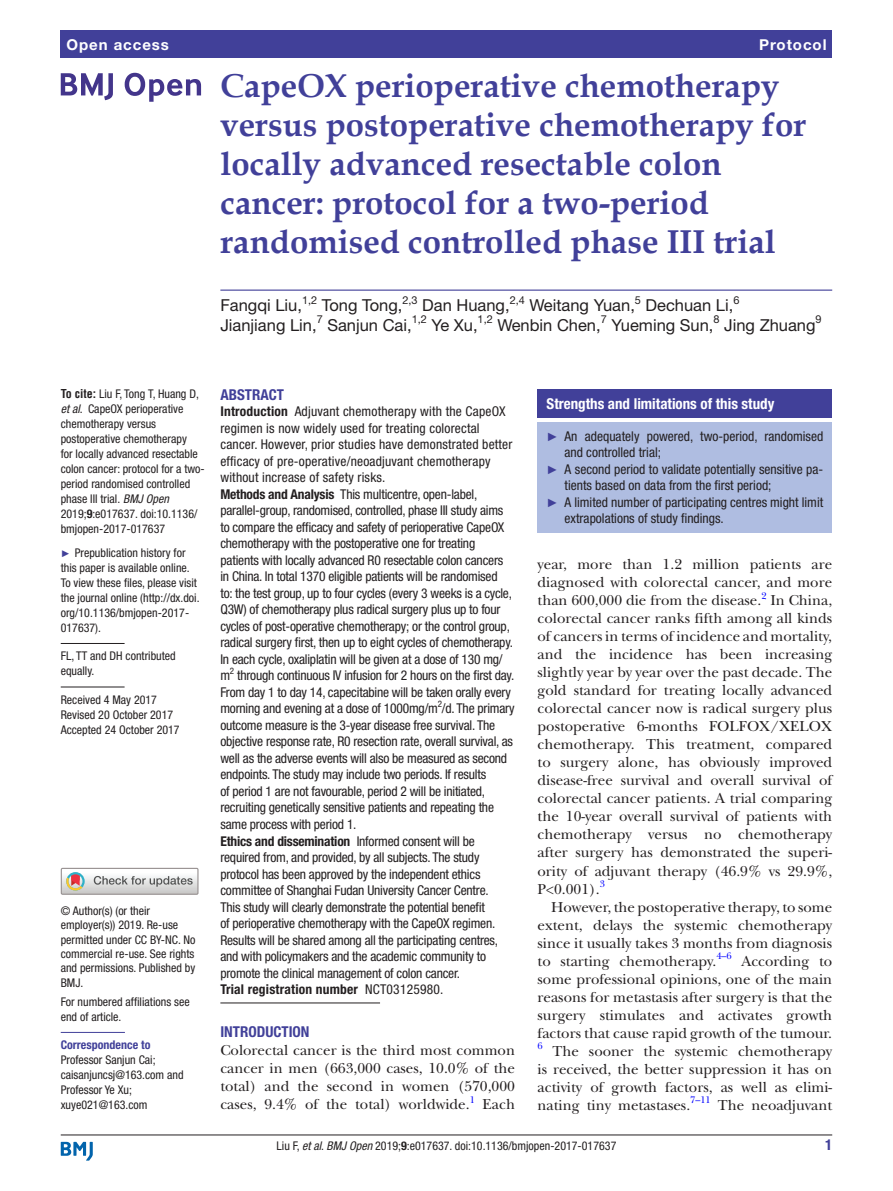
<style>
.page{position:relative;width:893px;height:1191px;background:#fff}
.page>*{position:absolute;margin:0;border:0;box-sizing:border-box;transform-origin:0 0}
.t1{font:700 33px/39px "Book Antiqua";color:#414099}
.t2{font:16.5px "Helvetica Neue LT Std";color:#231f20}
.t3{font:15px/18px "New Baskerville";color:#231f20;text-align:justify}
.t4{font:700 condensed 15px "Helvetica Neue LT Std";color:#fff}
.t5{font:700 condensed 15px "Helvetica Neue LT Std";color:#414099}
.t6{font:700 15px "Helvetica Neue LT Std";letter-spacing:.065em;color:#fff}
.t7{font:condensed 13.5px/16.5px "Helvetica Neue LT Std";letter-spacing:-.015em;color:#231f20}
.t8{font:condensed 12px/15px "Helvetica Neue LT Std";color:#231f20}
.t9{font:700 condensed 12px "Helvetica Neue LT Std";color:#414099}
.t10{font:10.95px "Helvetica Neue LT Std";color:#231f20}
.t11{font:9.9px "New Baskerville";color:#00f}
.s1{font-family:"Helvetica LT Std";font-weight:700}
.s2{font-style:italic}
.s3{font-weight:700}
.s4{font-family:"Arial";font-stretch:normal;font-size:9.75px;color:#414099}
.s5{font-family:"Arial";font-stretch:normal;font-size:12px;color:#414099}
</style>
<div class="page">
<hr style="left:61px;top:1134px;width:771px;height:1px;background:#231f20">
<svg style="left:61px;top:1141px;width:32px;height:19px"></svg>
<div style="left:61px;top:31px;width:771px;height:27px;background:#414099"></div>
<hr style="left:220px;top:289px;width:612px;height:2px;background:#414099">
<hr style="left:61px;top:643px;width:64px;height:1px;background:#231f20">
<hr style="left:61px;top:686px;width:64px;height:1px;background:#231f20">
<hr style="left:61px;top:1032px;width:64px;height:1px;background:#414099">
<svg style="left:61px;top:73px;width:52px;height:27px"></svg>
<svg style="left:125px;top:73px;width:76px;height:29px"></svg>
<div style="left:61px;top:867px;width:138px;height:27px;border:1px solid #969090"></div>
<svg style="left:61px;top:868px;width:137px;height:26px"></svg>
<hr style="left:220px;top:1002px;width:160px;height:1px;background:#231f20">
<div style="left:538px;top:389px;width:294px;height:29px;background:#414099"></div>
<div style="left:538px;top:422px;width:294px;height:110px;background:#afbde1"></div>
<p class="t6" style="left:66px;top:35px;width:104px">Open access</p>
<p class="t6" style="left:759px;top:35px;width:69px">Protocol</p>
<h1 class="t1" style="left:220px;top:66px;width:587px">CapeOX perioperative chemotherapy versus postoperative chemotherapy for locally advanced resectable colon cancer: protocol for a two-period randomised controlled phase III trial</h1>
<p class="t2" style="left:220px;top:296px;width:83px">Fangqi Liu,</p>
<p class="t10" style="left:302px;top:293px;width:17px">1,2</p>
<p class="t2" style="left:322px;top:296px;width:82px">Tong Tong,</p>
<p class="t10" style="left:402px;top:293px;width:17px">2,3</p>
<p class="t2" style="left:422px;top:296px;width:89px">Dan Huang,</p>
<p class="t10" style="left:510px;top:293px;width:17px">2,4</p>
<p class="t2" style="left:529px;top:296px;width:107px">Weitang Yuan,</p>
<p class="t10" style="left:635px;top:293px;width:8px">5</p>
<p class="t2" style="left:646px;top:296px;width:89px">Dechuan Li,</p>
<p class="t10" style="left:733px;top:293px;width:8px">6</p>
<p class="t2" style="left:220px;top:315px;width:98px">Jianjiang Lin,</p>
<p class="t10" style="left:317px;top:313px;width:8px">7</p>
<p class="t2" style="left:327px;top:315px;width:86px">Sanjun Cai,</p>
<p class="t10" style="left:412px;top:313px;width:17px">1,2</p>
<p class="t2" style="left:431px;top:315px;width:48px">Ye Xu,</p>
<p class="t10" style="left:478px;top:313px;width:17px">1,2</p>
<p class="t2" style="left:497px;top:315px;width:105px">Wenbin Chen,</p>
<p class="t10" style="left:601px;top:313px;width:8px">7</p>
<p class="t2" style="left:611px;top:315px;width:104px">Yueming Sun,</p>
<p class="t10" style="left:713px;top:313px;width:8px">8</p>
<p class="t2" style="left:724px;top:315px;width:93px">Jing Zhuang</p>
<p class="t10" style="left:816px;top:313px;width:8px">9</p>
<p class="t8" style="left:61px;top:386px;width:146px"><span class="s1">To cite:</span> Liu F, Tong T, Huang D, <span class="s2">et al</span>. CapeOX perioperative chemotherapy versus postoperative chemotherapy<br>for locally advanced resectable colon cancer: protocol for a two&shy;period randomised controlled phase III trial. <span class="s2">BMJ Open<br></span>2019;<span class="s3">9</span>:e017637. doi:10.1136/ bmjopen-2017-017637</p>
<p class="t8" style="left:61px;top:545px;width:140px"><span class="s4">►</span> Prepublication history for this paper is available online.<br>To view these files, please visit the journal online (http://dx.doi. org/10.1136/bmjopen-2017-<br>017637).</p>
<p class="t8" style="left:61px;top:648px;width:117px">FL, TT and DH contributed equally.</p>
<p class="t8" style="left:61px;top:692px;width:120px">Received 4 May 2017<br>Revised 20 October 2017<br>Accepted 24 October 2017</p>
<p class="t8" style="left:61px;top:903px;width:136px;line-height:14.4px">© Author(s) (or their employer(s)) 2019. Re-use permitted under CC BY-NC. No commercial re-use. See rights and permissions. Published by<br>BMJ.</p>
<p class="t8" style="left:61px;top:994px;width:130px">For numbered affiliations see end of article.</p>
<p class="t9" style="left:61px;top:1037px;width:91px">Correspondence to</p>
<p class="t8" style="left:61px;top:1052px;width:124px">Professor Sanjun Cai; caisanjuncsj@163.com and<br>Professor Ye Xu; xuye021@163.com</p>
<p class="t5" style="left:220px;top:385px;width:65px">Abstract</p>
<p class="t7" style="left:220px;top:403px;width:296px"><span class="s3">Introduction</span> Adjuvant chemotherapy with the CapeOX regimen is now widely used for treating colorectal cancer. However, prior studies have demonstrated better efficacy of pre-operative/neoadjuvant chemotherapy without increase of safety risks.<br><span class="s3">Methods and Analysis</span> This multicentre, open-label, parallel-group, randomised, controlled, phase III study aims to compare the efficacy and safety of perioperative CapeOX chemotherapy with the postoperative one for treating patients with locally advanced R0 resectable colon cancers in China. In total 1370 eligible patients will be randomised<br>to: the test group, up to four cycles (every 3 weeks is a cycle, Q3W) of chemotherapy plus radical surgery plus up to four cycles of post-operative chemotherapy; or the control group, radical surgery first, then up to eight cycles of chemotherapy.<br>In each cycle, oxaliplatin will be given at a dose of 130 mg/ m<sup>2</sup> through continuous IV infusion for 2 hours on the first day.<br>From day 1 to day 14, capecitabine will be taken orally every morning and evening at a dose of 1000mg/m<sup>2</sup>/d. The primary outcome measure is the 3-year disease free survival. The objective response rate, R0 resection rate, overall survival, as well as the adverse events will also be measured as second endpoints. The study may include two periods. If results<br>of period 1 are not favourable, period 2 will be initiated, recruiting genetically sensitive patients and repeating the same process with period 1.<br><span class="s3">Ethics and dissemination</span> Informed consent will be required from, and provided, by all subjects. The study protocol has been approved by the independent ethics committee of Shanghai Fudan University Cancer Centre.<br>This study will clearly demonstrate the potential benefit<br>of perioperative chemotherapy with the CapeOX regimen.<br>Results will be shared among all the participating centres, and with policymakers and the academic community to promote the clinical management of colon cancer.<br><span class="s3">Trial registration number</span> NCT03125980.</p>
<p class="t5" style="left:220px;top:1023px;width:91px">Introduction</p>
<p class="t3" style="left:220px;top:1041px;width:296px">Colorectal cancer is the third most common cancer in men (663,000 cases, 10.0% of the total) and the second in women (570,000 cases, 9.4% of the total) worldwide.<sup>1</sup></p>
<p class="t3" style="left:483px;top:1095px;width:34px">Each</p>
<p class="t4" style="left:547px;top:394px;width:229px">Strengths and limitations of this study</p>
<p class="t7" style="left:547px;top:427px;width:278px"><span class="s5">►</span> An adequately powered, two-period, randomised</p>
<p class="t7" style="left:565px;top:444px;width:98px">and controlled trial;</p>
<p class="t7" style="left:547px;top:460px;width:278px"><span class="s5">►</span> A second period to validate potentially sensitive pa-</p>
<p class="t7" style="left:565px;top:477px;width:208px">tients based on data from the first period;</p>
<p class="t7" style="left:547px;top:493px;width:278px"><span class="s5">►</span> A limited number of participating centres might limit</p>
<p class="t7" style="left:565px;top:510px;width:161px">extrapolations of study findings.</p>
<p class="t3" style="left:538px;top:555px;width:296px">year, more than 1.2 million patients are diagnosed with colorectal cancer, and more than 600,000 die from the disease.<sup>2</sup> In China, colorectal cancer ranks fifth among all kinds of cancers in terms of incidence and mortality, and the incidence has been increasing slightly year by year over the past decade. The gold standard for treating locally advanced colorectal cancer now is radical surgery plus postoperative 6-months FOLFOX/XELOX chemotherapy. This treatment, compared to surgery alone, has obviously improved disease-free survival and overall survival of colorectal cancer patients. A trial comparing the 10-year overall survival of patients with chemotherapy versus no chemotherapy after surgery has demonstrated the superi&shy;ority of adjuvant therapy (46.9% vs 29.9%, P&lt;0.001).<sup>3</sup></p>
<p class="t3" style="left:538px;top:897px;width:296px;text-indent:14px">However, the postoperative therapy, to some extent, delays the systemic chemotherapy since it usually takes 3 months from diagnosis to starting chemotherapy.</p>
<p class="t11" style="left:716px;top:949px;width:17px">4–6</p>
<p class="t3" style="left:538px;top:951px;width:296px;text-indent:204px">According to some professional opinions, one of the main reasons for metastasis after surgery is that the surgery stimulates and activates growth factors that cause rapid growth of the tumour.</p>
<p class="t11" style="left:538px;top:1039px;width:7px">6</p>
<p class="t3" style="left:538px;top:1041px;width:296px;text-indent:15px">The sooner the systemic chemotherapy is received, the better suppression it has on activity of growth factors, as well as elimi&shy;nating tiny metastases.</p>
<p class="t11" style="left:690px;top:1093px;width:22px">7–11</p>
<p class="t3" style="left:718px;top:1095px;width:116px">The neoadjuvant</p>
<p class="t8" style="left:277px;top:1137px;width:341px">Liu F, <span class="s2">et al</span>. <span class="s2">BMJ Open</span> 2019;<span class="s3">9</span>:e017637. doi:10.1136/bmjopen-2017-017637</p>
<p class="t5" style="left:825px;top:1135px;width:9px">1</p>
</div>
